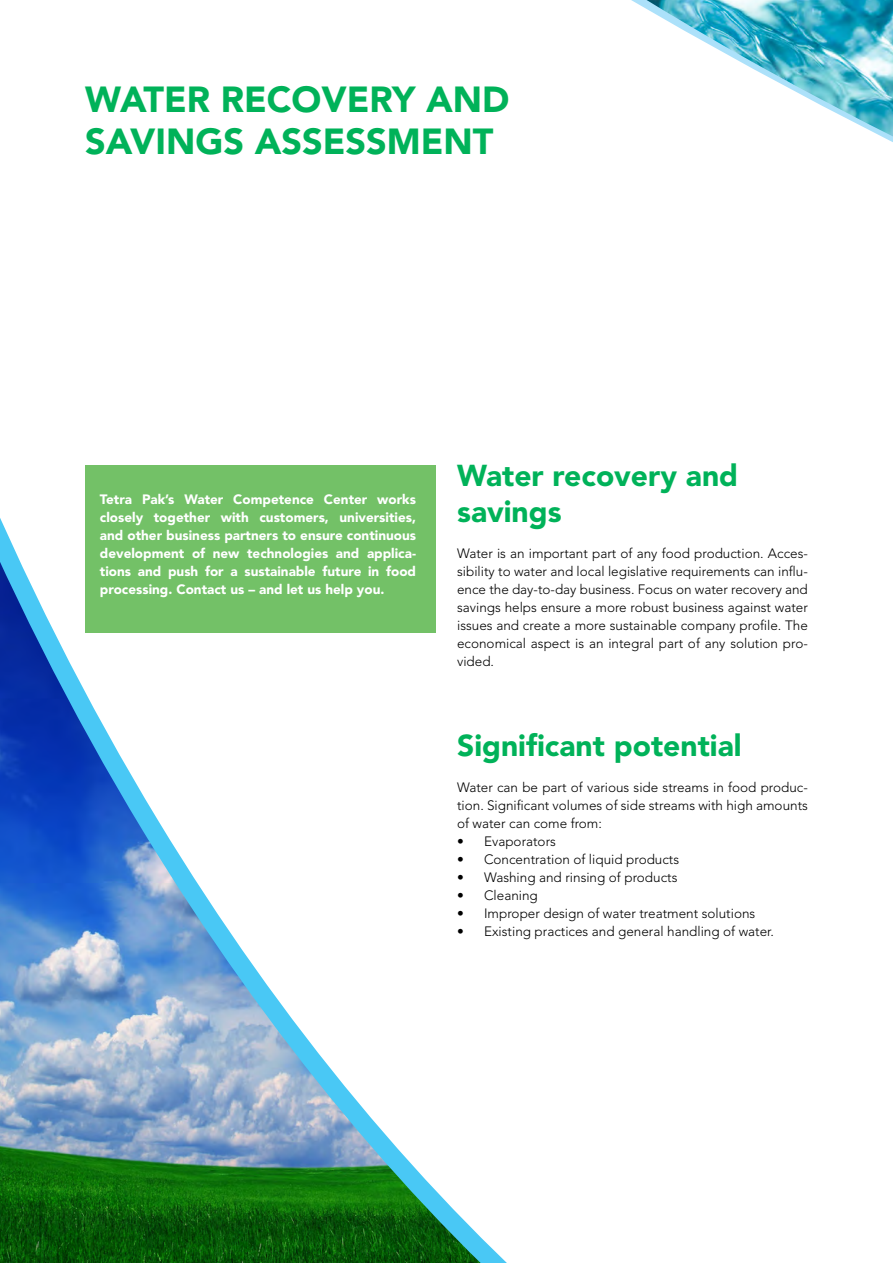
<style>
.page{position:relative;width:893px;height:1263px;background:#fff}
.page>*{position:absolute;margin:0;border:0;box-sizing:border-box;transform-origin:0 0}
.t1{font:900 36px/41.7px "Avenir LT Std";color:#00b259}
.t2{font:900 30px/36px "Avenir LT Std";color:#00b259}
.t3{font:300 13.5px/18px "Avenir LT Std";color:#000;text-align:justify}
.t4{font:900 13.5px/18px "Avenir LT Std";color:#fff;text-align:justify}
</style>
<div class="page">
<svg style="left:0;top:518px;width:507px;height:745px"></svg>
<img style="left:647px;top:0;width:246px;height:136px">
<div style="left:85px;top:464px;width:351px;height:168px;background:#73c167"></div>
<h1 class="t1" style="left:85px;top:79px;width:426px">WATER RECOVERY AND<br>SAVINGS ASSESSMENT</h1>
<p class="t4" style="left:100px;top:490px;width:318px">Tetra Pak’s Water Competence Center works closely together with customers, universities, and other business partners to ensure continuous development of new technologies and applica&shy;tions and push for a sustainable future in food processing. Contact us – and let us help you.</p>
<h2 class="t2" style="left:457px;top:457px;width:283px">Water recovery and savings</h2>
<p class="t3" style="left:457px;top:544px;width:352px">Water is an important part of any food production. Acces&shy;sibility to water and local legislative requirements can influ&shy;ence the day-to-day business. Focus on water recovery and savings helps ensure a more robust business against water issues and create a more sustainable company profile. The economical aspect is an integral part of any solution pro&shy;vided.</p>
<h2 class="t2" style="left:457px;top:727px;width:286px">Significant potential</h2>
<p class="t3" style="left:457px;top:778px;width:352px">Water can be part of various side streams in food produc&shy;tion. Significant volumes of side streams with high amounts of water can come from:</p>
<p class="t3" style="left:457px;top:832px;width:100px">• Evaporators</p>
<p class="t3" style="left:457px;top:850px;width:224px">• Concentration of liquid products</p>
<p class="t3" style="left:457px;top:868px;width:222px">• Washing and rinsing of products</p>
<p class="t3" style="left:457px;top:886px;width:82px">• Cleaning</p>
<p class="t3" style="left:457px;top:904px;width:300px">• Improper design of water treatment solutions</p>
<p class="t3" style="left:457px;top:922px;width:318px">• Existing practices and general handling of water.</p>
</div>
